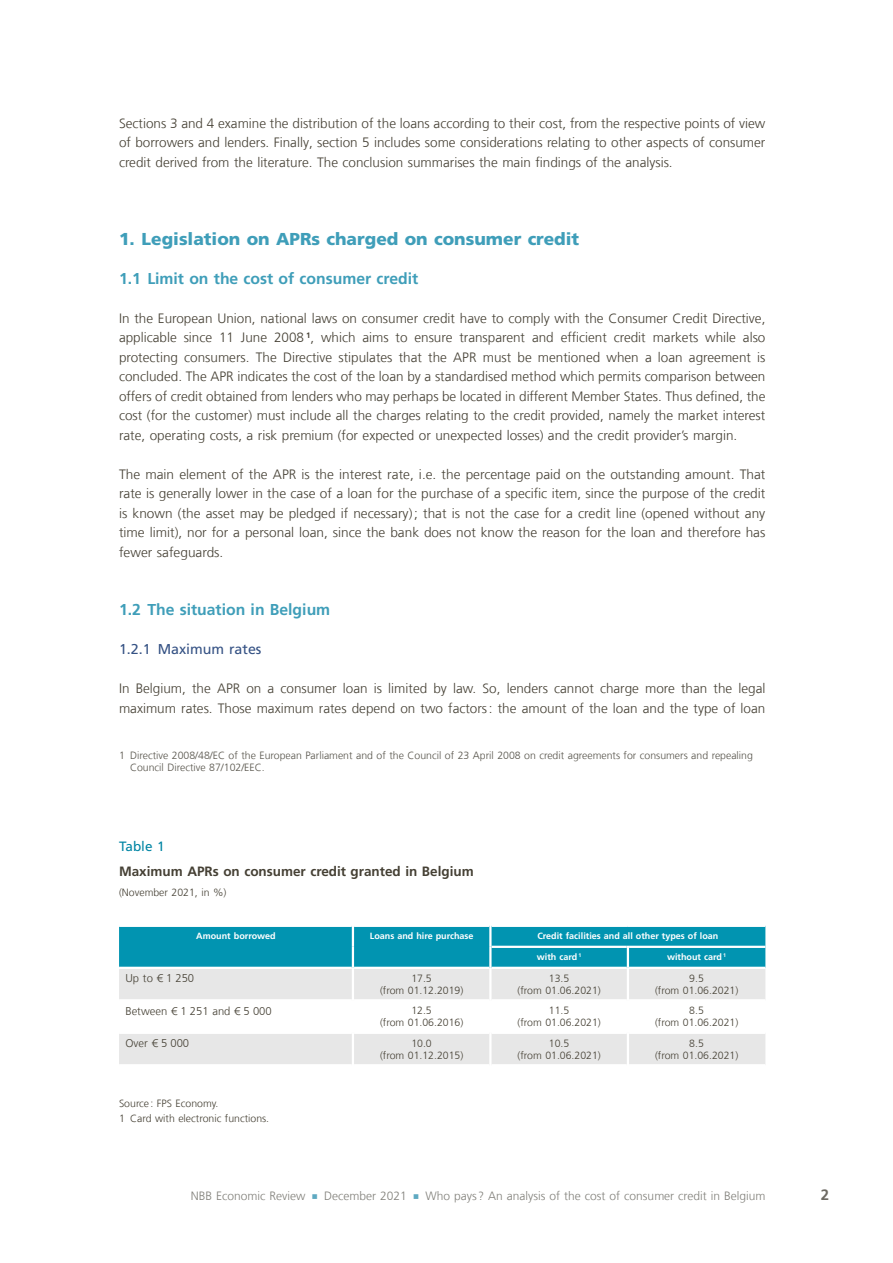
<style>
.page{position:relative;width:893px;height:1263px;background:#fff}
.page>*{position:absolute;margin:0;border:0;box-sizing:border-box;transform-origin:0 0}
.t1{font:900 17.25px "Frutiger LT Com";color:#3f9eb9}
.t2{font:700 15.75px "Frutiger LT Com";color:#3f9eb9}
.t3{font:700 15px "Frutiger LT Com";color:#6d6a63}
.t4{font:14.25px "Frutiger LT Com";color:#355284}
.t5{font:300 13.5px/19.5px "Frutiger LT Com";color:#454034;text-align:justify}
.t6{font:700 13.5px "Frutiger LT Com";color:#454034}
.t7{font:13.5px "Frutiger LT Com";color:#0085a4}
.t8{font:300 12px "Frutiger LT Com";color:#81807a}
.t9{font:300 11.25px "Frutiger LT Com";color:#454034}
.t10{font:300 10.5px/12px "Frutiger LT Com";color:#454034;text-align:center}
.t11{font:300 10.5px/12px "Frutiger LT Com";color:#57544b}
.t12{font:700 9px "Frutiger LT Com";color:#fff}
.s1{color:#5ea9c1}
</style>
<div class="page">
<div style="left:119px;top:927px;width:646px;height:40px;background:#0194b1"></div>
<svg style="left:119px;top:969px;width:646px;height:95px;fill:#e7e7e7"></svg>
<hr style="left:352px;top:925px;width:2px;height:22px;background:#fff">
<hr style="left:489px;top:925px;width:3px;height:22px;background:#fff">
<hr style="left:352px;top:947px;width:2px;height:21px;background:#fff">
<hr style="left:492px;top:946px;width:135px;height:2px;background:#fff">
<hr style="left:489px;top:947px;width:3px;height:21px;background:#fff">
<hr style="left:629px;top:946px;width:136px;height:2px;background:#fff">
<hr style="left:627px;top:946px;width:2px;height:22px;background:#fff">
<hr style="left:352px;top:968px;width:2px;height:32px;background:#fff">
<hr style="left:489px;top:968px;width:3px;height:32px;background:#fff">
<hr style="left:627px;top:968px;width:2px;height:32px;background:#fff">
<hr style="left:119px;top:999px;width:233px;height:2px;background:#fff">
<hr style="left:354px;top:999px;width:135px;height:2px;background:#fff">
<hr style="left:352px;top:1000px;width:2px;height:33px;background:#fff">
<hr style="left:492px;top:999px;width:135px;height:2px;background:#fff">
<hr style="left:489px;top:1000px;width:3px;height:33px;background:#fff">
<hr style="left:629px;top:999px;width:136px;height:2px;background:#fff">
<hr style="left:627px;top:1000px;width:2px;height:33px;background:#fff">
<hr style="left:119px;top:1032px;width:233px;height:2px;background:#fff">
<hr style="left:354px;top:1032px;width:135px;height:2px;background:#fff">
<hr style="left:352px;top:1033px;width:2px;height:33px;background:#fff">
<hr style="left:492px;top:1032px;width:135px;height:2px;background:#fff">
<hr style="left:489px;top:1033px;width:3px;height:33px;background:#fff">
<hr style="left:629px;top:1032px;width:136px;height:2px;background:#fff">
<hr style="left:627px;top:1033px;width:2px;height:33px;background:#fff">
<p class="t5" style="left:119px;top:113px;width:648px">Sections 3 and 4 examine the distribution of the loans according to their cost, from the respective points of view of borrowers and lenders. Finally, section 5 includes some considerations relating to other aspects of consumer credit derived from the literature. The conclusion summarises the main findings of the analysis.</p>
<p class="t1" style="left:119px;top:228px;width:462px">1. Legislation on APRs charged on consumer credit</p>
<p class="t2" style="left:119px;top:268px;width:301px">1.1 Limit on the cost of consumer credit</p>
<p class="t5" style="left:119px;top:308px;width:648px">In the European Union, national laws on consumer credit have to comply with the Consumer Credit Directive, applicable since 11 June 2008 <sup>1</sup>, which aims to ensure transparent and efficient credit markets while also protecting consumers. The Directive stipulates that the APR must be mentioned when a loan agreement is concluded. The APR indicates the cost of the loan by a standardised method which permits comparison between offers of credit obtained from lenders who may perhaps be located in different Member States. Thus defined, the cost (for the customer) must include all the charges relating to the credit provided, namely the market interest rate, operating costs, a risk premium (for expected or unexpected losses) and the credit provider’s margin.</p>
<p class="t5" style="left:119px;top:464px;width:648px">The main element of the APR is the interest rate, i.e. the percentage paid on the outstanding amount. That rate is generally lower in the case of a loan for the purchase of a specific item, since the purpose of the credit is known (the asset may be pledged if necessary); that is not the case for a credit line (opened without any time limit), nor for a personal loan, since the bank does not know the reason for the loan and therefore has fewer safeguards.</p>
<p class="t2" style="left:119px;top:600px;width:213px">1.2 The situation in Belgium</p>
<p class="t4" style="left:119px;top:640px;width:144px">1.2.1 Maximum rates</p>
<p class="t5" style="left:119px;top:678px;width:648px">In Belgium, the APR on a consumer loan is limited by law. So, lenders cannot charge more than the legal maximum rates. Those maximum rates depend on two factors: the amount of the loan and the type of loan</p>
<p class="t11" style="left:130px;top:749px;width:624px;text-indent:-11px">1 Directive 2008/48/EC of the European Parliament and of the Council of 23 April 2008 on credit agreements for consumers and repealing<br>Council Directive 87/102/EEC.</p>
<p class="t7" style="left:119px;top:838px;width:47px">Table 1</p>
<p class="t6" style="left:119px;top:863px;width:356px">Maximum APRs on consumer credit granted in Belgium</p>
<p class="t10" style="left:119px;top:886px;width:109px">(November 2021, in %)</p>
<p class="t12" style="left:196px;top:931px;width:81px">Amount borrowed</p>
<p class="t12" style="left:370px;top:931px;width:105px">Loans and hire purchase</p>
<p class="t12" style="left:537px;top:931px;width:182px">Credit facilities and all other types of loan</p>
<p class="t12" style="left:537px;top:952px;width:46px">with card <sup>1</sup></p>
<p class="t12" style="left:667px;top:952px;width:61px">without card <sup>1</sup></p>
<p class="t9" style="left:125px;top:971px;width:70px">Up to € 1 250</p>
<p class="t10" style="left:380px;top:972px;width:85px">17.5<br>(from 01.12.2019)</p>
<p class="t10" style="left:518px;top:972px;width:85px">13.5<br>(from 01.06.2021)</p>
<p class="t10" style="left:655px;top:972px;width:85px">9.5<br>(from 01.06.2021)</p>
<p class="t9" style="left:125px;top:1004px;width:148px">Between € 1 251 and € 5 000</p>
<p class="t10" style="left:380px;top:1004px;width:85px">12.5<br>(from 01.06.2016)</p>
<p class="t10" style="left:518px;top:1004px;width:85px">11.5<br>(from 01.06.2021)</p>
<p class="t10" style="left:655px;top:1004px;width:85px">8.5<br>(from 01.06.2021)</p>
<p class="t9" style="left:125px;top:1036px;width:65px">Over € 5 000</p>
<p class="t10" style="left:380px;top:1037px;width:85px">10.0<br>(from 01.12.2015)</p>
<p class="t10" style="left:518px;top:1037px;width:85px">10.5<br>(from 01.06.2021)</p>
<p class="t10" style="left:655px;top:1037px;width:85px">8.5<br>(from 01.06.2021)</p>
<p class="t10" style="left:119px;top:1096px;width:152px;line-height:15px;text-align:left">Source: FPS Economy.<br>1 Card with electronic functions.</p>
<p class="t8" style="left:191px;top:1188px;width:576px">NBB Economic Review <span class="s1">○</span> December 2021 <span class="s1">○</span> Who pays? An analysis of the cost of consumer credit in Belgium</p>
<p class="t3" style="left:821px;top:1186px;width:10px">2</p>
</div>
